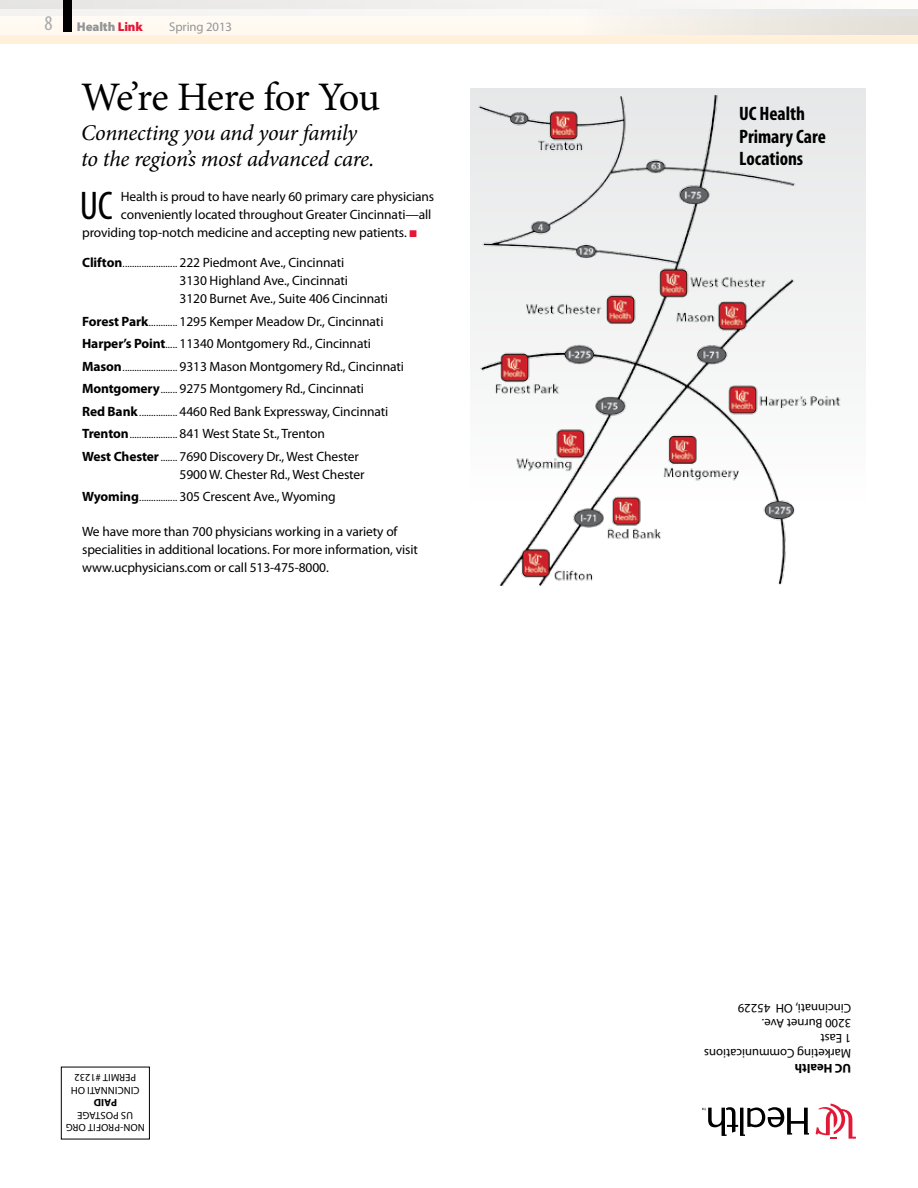
<style>
.page{position:relative;width:918px;height:1188px;background:#fff}
.page>*{position:absolute;margin:0;border:0;box-sizing:border-box;transform-origin:0 0}
.t1{font:40.5px "Minion Pro";letter-spacing:-.02em;color:#000}
.t2{font:condensed 40.2px "Myriad Pro";color:#000}
.t3{font:italic 22.5px/25.5px "Minion Pro";letter-spacing:-.015em;color:#000}
.t4{font:condensed 21px "Myriad Pro";color:#a7a9ac}
.t5{font:700 condensed 19.5px/22.5px "Myriad Pro";letter-spacing:-.005em;color:#000}
.t6{font:13.5px/22.5px "Myriad Pro";letter-spacing:-.01em;color:#000}
.t7{font:12.75px/15px "Myriad Pro";letter-spacing:-.005em;color:#000}
.t8{font:900 12.75px "Myriad Pro";color:#939598}
.t9{font:12.75px "Myriad Pro";letter-spacing:-.01em;color:#939598}
.t10{font:700 12.75px "Myriad Pro";letter-spacing:-.005em;color:#000}
.t11{font:10.5px/12.6px "Myriad Pro";letter-spacing:.01em;color:#000}
.t12{font:700 10.5px "Myriad Pro";color:#000}
.s1{color:#e31837}
.s2{font-weight:700}
.s3{font-size:10.5px}
</style>
<div class="page">
<div style="left:470px;top:89px;width:395px;height:501px;background:linear-gradient(to bottom,#e6e7e8,#fff)"></div>
<div style="left:0;top:0;width:918px;height:44px;background:#fff1da"></div>
<div style="left:0;top:0;width:918px;height:15px;background:#f1f0ee"></div>
<div style="left:0;top:9px;width:918px;height:26px;background:linear-gradient(to right,#fffbf4,#eeeae4)"></div>
<div style="left:63px;top:0;width:9px;height:31px;background:#000"></div>
<div style="left:61px;top:1067px;width:89px;height:72px;border:1px solid #000"></div>
<svg style="left:816px;top:1104px;width:40px;height:35px"></svg>
<svg style="left:702px;top:1107px;width:107px;height:29px"></svg>
<img style="left:474px;top:95px;width:371px;height:491px">
<h3 class="t4" style="left:45px;top:11px;width:10px">28</h3>
<p class="t8" style="left:77px;top:19px;width:67px">Health <span class="s1">Link</span></p>
<p class="t9" style="left:169px;top:20px;width:64px">Spring 2013</p>
<h1 class="t1" style="left:81px;top:70px;width:301px">We’re Here for You</h1>
<h3 class="t3" style="left:81px;top:120px;width:295px">Connecting you and your family to the region’s most advanced care.</h3>
<h2 class="t2" style="left:80px;top:184px;width:35px">UC</h2>
<p class="t6" style="left:121px;top:186px;width:315px">Health is proud to have nearly 60 primary care physicians</p>
<p class="t6" style="left:121px;top:204px;width:312px">conveniently located throughout Greater Cincinnati—all</p>
<p class="t6" style="left:82px;top:222px;width:336px">providing top-notch medicine and accepting new patients. <span class="s1">■</span></p>
<p class="t6" style="left:180px;top:254px;width:210px;line-height:18px;text-indent:-98px"><span class="s2">Clifton</span><span class="s3">.......................</span> 222 Piedmont Ave., Cincinnati<br>3130 Highland Ave., Cincinnati<br>3120 Burnet Ave., Suite 406 Cincinnati</p>
<p class="t6" style="left:82px;top:310px;width:323px"><span class="s2">Forest Park</span><span class="s3">............</span> 1295 Kemper Meadow Dr., Cincinnati <span class="s2">Harper’s Point</span><span class="s3">.....</span> 11340 Montgomery Rd., Cincinnati <span class="s2">Mason</span><span class="s3">.......................</span> 9313 Mason Montgomery Rd., Cincinnati <span class="s2">Montgomery</span><span class="s3">.......</span> 9275 Montgomery Rd., Cincinnati<br><span class="s2">Red Bank</span><span class="s3">................</span> 4460 Red Bank Expressway, Cincinnati <span class="s2">Trenton</span><span class="s3">....................</span> 841 West State St., Trenton<br><span class="s2">West Chester</span> <span class="s3">.......</span> 7690 Discovery Dr., West Chester</p>
<p class="t6" style="left:82px;top:463px;width:284px;text-indent:97px">5900 W. Chester Rd., West Chester<br><span class="s2">Wyoming</span><span class="s3">................</span> 305 Crescent Ave., Wyoming</p>
<p class="t6" style="left:82px;top:523px;width:337px;line-height:18px">We have more than 700 physicians working in a variety of specialities in additional locations. For more information, visit www.ucphysicians.com or call 513-475-8000.</p>
<p class="t11" style="left:101px;top:1084px;width:28px;rotate:-180deg">#1232</p>
<p class="t11" style="left:136px;top:1084px;width:13px;rotate:-180deg">e r m i tP</p>
<p class="t11" style="left:85px;top:1096px;width:15px;rotate:-180deg">OH</p>
<p class="t11" style="left:140px;top:1096px;width:13px;rotate:-180deg">i n c i n n a t iC</p>
<p class="t12" style="left:117px;top:1109px;width:24px;rotate:-180deg">Paid</p>
<p class="t11" style="left:133px;top:1134px;width:27px;text-indent:-12px;rotate:-180deg">Non<br>US Postage</p>
<p class="t11" style="left:86px;top:1134px;width:14px;rotate:-180deg">Org</p>
<p class="t11" style="left:123px;top:1134px;width:16px;rotate:-180deg">-Profit</p>
<h3 class="t5" style="left:739px;top:103px;width:88px">UC Health<br>Primary Care<br>Locations</h3>
<p class="t7" style="left:851px;top:1060px;width:149px;rotate:-180deg">Marketing Communications<br>1 East<br>3200 Burnet Ave.<br>Cincinnati, OH 45229</p>
<p class="t10" style="left:851px;top:1075px;width:58px;rotate:-180deg">UC Health</p>
</div>
